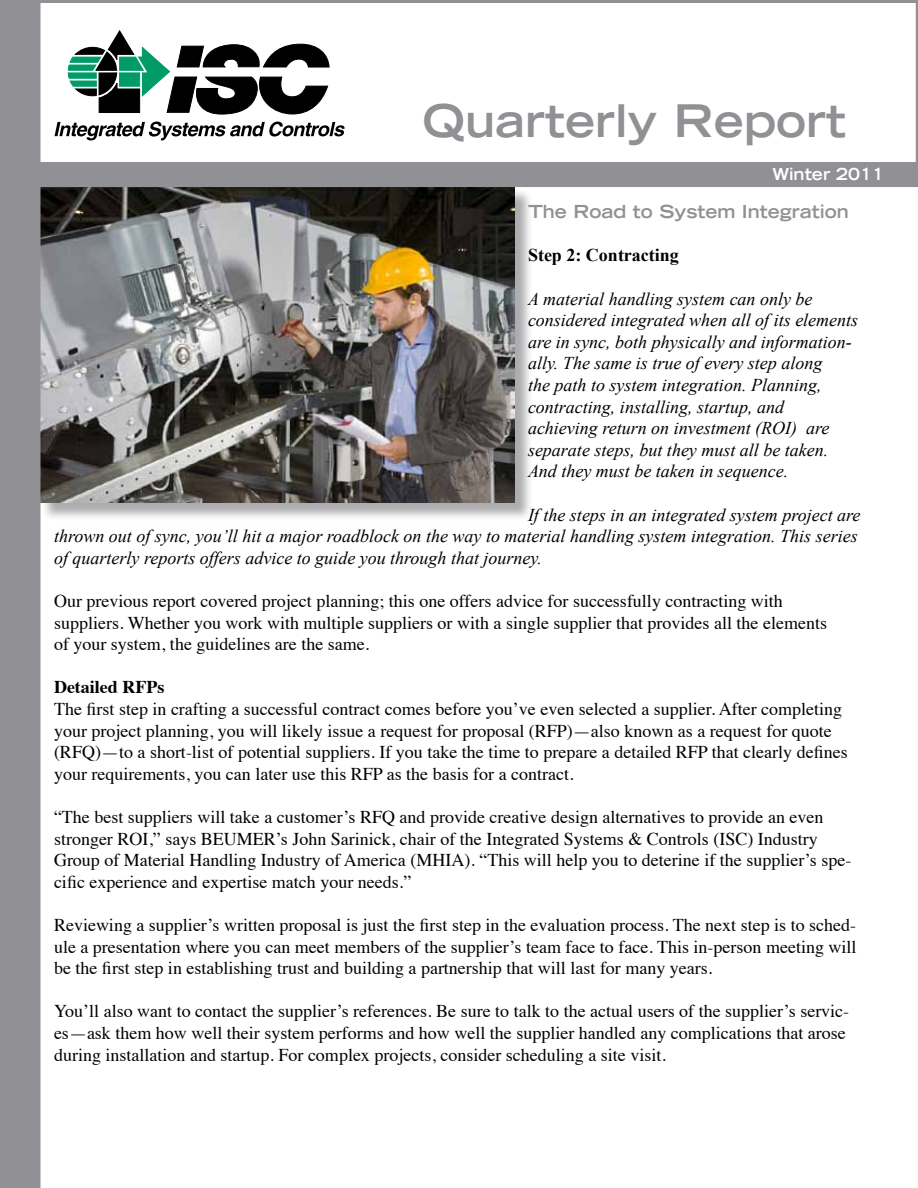
<style>
.page{position:relative;width:918px;height:1188px;background:#fff}
.page>*{position:absolute;margin:0;border:0;box-sizing:border-box;transform-origin:0 0}
.t1{font:700 expanded 45px "Trade Gothic LH";color:#919195}
.t2{font:18px/21.6px "Times";color:#000}
.t3{font:italic 18px/21.6px "Times New Roman";color:#000}
.t4{font:700 expanded 18px "Trade Gothic LH";color:#919195}
.t5{font:700 18px "Times New Roman";color:#000}
.t6{font:700 18px "Times";color:#000}
.t7{font:700 expanded 16.5px "Trade Gothic LH";color:#fff}
</style>
<div class="page">
<div style="left:41px;top:189px;width:492px;height:332px;background:#919195;opacity:.75"></div>
<img style="left:40px;top:187px;width:474px;height:316px">
<div style="left:4px;top:0;width:914px;height:187px;border:3px solid #919195"></div>
<div style="left:1px;top:1px;width:39px;height:1186px;background:#919195"></div>
<div style="left:0;top:0;width:40px;height:1188px;border:2px solid #919195"></div>
<div style="left:40px;top:163px;width:877px;height:21px;background:#919195"></div>
<div style="left:39px;top:162px;width:879px;height:23px;border:2px solid #919195"></div>
<svg style="left:55px;top:122px;width:290px;height:18px"></svg>
<svg style="left:68px;top:31px;width:261px;height:83px"></svg>
<div style="left:120px;top:73px;width:20px;height:13px;background:#009b67"></div>
<h1 class="t1" style="left:423px;top:91px;width:425px">Quarterly Report</h1>
<p class="t7" style="left:773px;top:163px;width:113px">Winter 2011</p>
<p class="t4" style="left:528px;top:200px;width:322px">The Road to System Integration</p>
<p class="t5" style="left:528px;top:243px;width:152px">Step 2: Contracting</p>
<p class="t3" style="left:528px;top:287px;width:332px">A material handling system can only be considered integrated when all of its elements are in sync, both physically and information&shy;ally. The same is true of every step along<br>the path to system integration. Planning, contracting, installing, startup, and achieving return on investment (ROI) are separate steps, but they must all be taken.<br>And they must be taken in sequence.</p>
<p class="t3" style="left:54px;top:503px;width:808px;text-indent:474px">If the steps in an integrated system project are thrown out of sync, you’ll hit a major roadblock on the way to material handling system integration. This series of quarterly reports offers advice to guide you through that journey.</p>
<p class="t2" style="left:54px;top:589px;width:775px">Our previous report covered project planning; this one offers advice for successfully contracting with suppliers. Whether you work with multiple suppliers or with a single supplier that provides all the elements of your system, the guidelines are the same.</p>
<p class="t6" style="left:54px;top:670px;width:112px">Detailed RFPs</p>
<p class="t2" style="left:54px;top:697px;width:795px">The first step in crafting a successful contract comes before you’ve even selected a supplier. After completing your project planning, you will likely issue a request for proposal (RFP)—also known as a request for quote (RFQ)—to a short-list of potential suppliers. If you take the time to prepare a detailed RFP that clearly defines your requirements, you can later use this RFP as the basis for a contract.</p>
<p class="t2" style="left:54px;top:805px;width:799px">“The best suppliers will take a customer’s RFQ and provide creative design alternatives to provide an even stronger ROI,” says BEUMER’s John Sarinick, chair of the Integrated Systems &amp; Controls (ISC) Industry Group of Material Handling Industry of America (MHIA). “This will help you to deterine if the supplier’s spe&shy;cific experience and expertise match your needs.”</p>
<p class="t2" style="left:54px;top:913px;width:804px;text-align:justify">Reviewing a supplier’s written proposal is just the first step in the evaluation process. The next step is to sched&shy;ule a presentation where you can meet members of the supplier’s team face to face. This in-person meeting will be the first step in establishing trust and building a partnership that will last for many years.</p>
<p class="t2" style="left:54px;top:999px;width:797px">You’ll also want to contact the supplier’s references. Be sure to talk to the actual users of the supplier’s servic&shy;es—ask them how well their system performs and how well the supplier handled any complications that arose during installation and startup. For complex projects, consider scheduling a site visit.</p>
</div>
